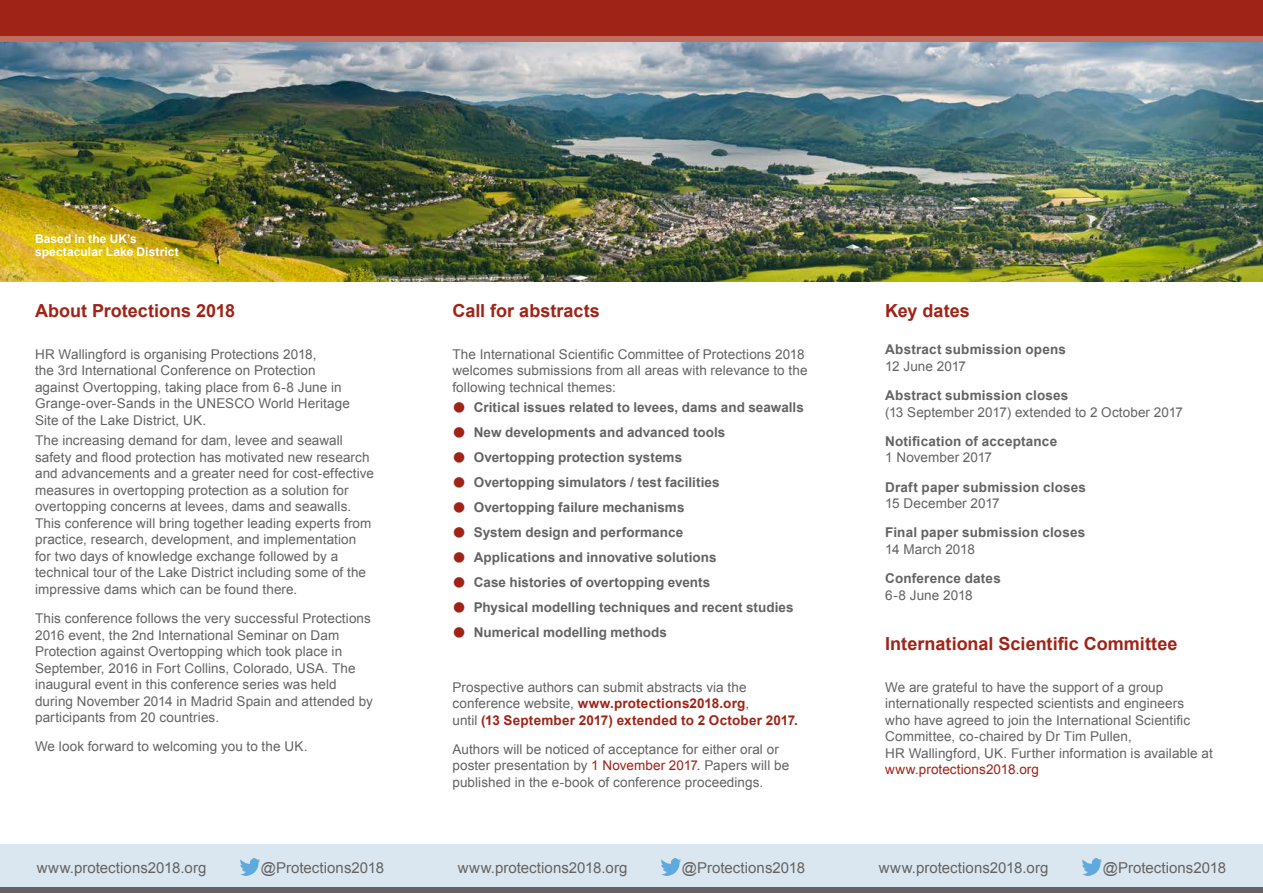
<style>
.page{position:relative;width:1263px;height:893px;background:#fff}
.page>*{position:absolute;margin:0;border:0;box-sizing:border-box;transform-origin:0 0}
.t1{font:700 18px "Arial";color:#a02317}
.t2{font:15px "Arial";letter-spacing:.005em;color:#646363}
.t3{font:13.5px/16.5px "Arial";letter-spacing:.005em;color:#646363}
.t4{font:700 13.5px/25px "Arial";letter-spacing:.005em;color:#646363}
.t5{font:13.5px "Arial";letter-spacing:.01em;color:#a02317}
.t6{font:700 12px/13.5px "Arial";letter-spacing:.01em;color:#fff}
.s1{font-weight:700;color:#a02317}
.s2{color:#a02317}
</style>
<div class="page">
<div style="left:0;top:872px;width:1263px;height:21px;background:#646363"></div>
<div style="left:0;top:844px;width:1263px;height:43px;background:#dbe7f0"></div>
<div style="left:0;top:0;width:1263px;height:43px;background:#a02317"></div>
<div style="left:0;top:36px;width:1263px;height:7px;background:#bf6d5f"></div>
<img style="left:0;top:43px;width:1263px;height:238px">
<img style="left:240px;top:859px;width:21px;height:17px">
<img style="left:661px;top:859px;width:21px;height:17px">
<img style="left:1082px;top:859px;width:21px;height:17px">
<p class="t6" style="left:35px;top:232px;width:145px">Based in the UK’s spectacular Lake District</p>
<h1 class="t1" style="left:35px;top:299px;width:202px">About Protections 2018</h1>
<p class="t3" style="left:35px;top:346px;width:316px">HR Wallingford is organising Protections 2018,<br>the 3rd International Conference on Protection against Overtopping, taking place from 6-8 June in Grange‑over-Sands in the UNESCO World Heritage Site of the Lake District, UK.</p>
<p class="t3" style="left:35px;top:433px;width:340px">The increasing demand for dam, levee and seawall safety and flood protection has motivated new research and advancements and a greater need for cost-effective measures in overtopping protection as a solution for overtopping concerns at levees, dams and seawalls.<br>This conference will bring together leading experts from practice, research, development, and implementation for two days of knowledge exchange followed by a technical tour of the Lake District including some of the impressive dams which can be found there.</p>
<p class="t3" style="left:35px;top:610px;width:339px">This conference follows the very successful Protections 2016 event, the 2nd International Seminar on Dam Protection against Overtopping which took place in September, 2016 in Fort Collins, Colorado, USA. The inaugural event in this conference series was held during November 2014 in Madrid Spain and attended by participants from 20 countries.</p>
<p class="t3" style="left:35px;top:738px;width:274px">We look forward to welcoming you to the UK.</p>
<h1 class="t1" style="left:452px;top:299px;width:149px">Call for abstracts</h1>
<p class="t3" style="left:452px;top:346px;width:356px">The International Scientific Committee of Protections 2018 welcomes submissions from all areas with relevance to the following technical themes:</p>
<p class="t4" style="left:474px;top:396px;width:332px">Critical issues related to levees, dams and seawalls New developments and advanced tools Overtopping protection systems<br>Overtopping simulators / test facilities Overtopping failure mechanisms<br>System design and performance<br>Applications and innovative solutions<br>Case histories of overtopping events<br>Physical modelling techniques and recent studies Numerical modelling methods</p>
<p class="t3" style="left:452px;top:679px;width:347px">Prospective authors can submit abstracts via the conference website, <span class="s1">www.protections2018.org</span>,<br>until <span class="s1">(13 September 2017) extended to 2 October 2017.</span></p>
<p class="t3" style="left:452px;top:741px;width:338px">Authors will be noticed of acceptance for either oral or poster presentation by <span class="s2">1 November 2017.</span> Papers will be published in the e-book of conference proceedings.</p>
<h1 class="t1" style="left:885px;top:299px;width:86px">Key dates</h1>
<p class="t4" style="left:885px;top:338px;width:182px">Abstract submission opens</p>
<p class="t3" style="left:885px;top:358px;width:82px">12 June 2017</p>
<p class="t4" style="left:885px;top:383px;width:185px">Abstract submission closes</p>
<p class="t3" style="left:885px;top:404px;width:299px">(13 September 2017) extended to 2 October 2017</p>
<p class="t4" style="left:885px;top:429px;width:173px">Notification of acceptance</p>
<p class="t3" style="left:885px;top:450px;width:108px">1 November 2017</p>
<p class="t4" style="left:885px;top:475px;width:202px">Draft paper submission closes</p>
<p class="t3" style="left:885px;top:495px;width:116px">15 December 2017</p>
<p class="t4" style="left:885px;top:521px;width:201px">Final paper submission closes</p>
<p class="t3" style="left:885px;top:541px;width:91px">14 March 2018</p>
<p class="t4" style="left:885px;top:566px;width:117px">Conference dates</p>
<p class="t3" style="left:885px;top:587px;width:89px">6-8 June 2018</p>
<h1 class="t1" style="left:885px;top:632px;width:294px">International Scientific Committee</h1>
<p class="t3" style="left:885px;top:679px;width:329px">We are grateful to have the support of a group internationally respected scientists and engineers<br>who have agreed to join the International Scientific Committee, co-chaired by Dr Tim Pullen,<br>HR Wallingford, UK. Further information is available at</p>
<p class="t5" style="left:885px;top:761px;width:155px">www.protections2018.org</p>
<p class="t2" style="left:37px;top:858px;width:171px">www.protections2018.org</p>
<p class="t2" style="left:261px;top:858px;width:125px">@Protections2018</p>
<p class="t2" style="left:458px;top:858px;width:171px">www.protections2018.org</p>
<p class="t2" style="left:682px;top:858px;width:125px">@Protections2018</p>
<p class="t2" style="left:879px;top:858px;width:171px">www.protections2018.org</p>
<p class="t2" style="left:1103px;top:858px;width:125px">@Protections2018</p>
</div>
